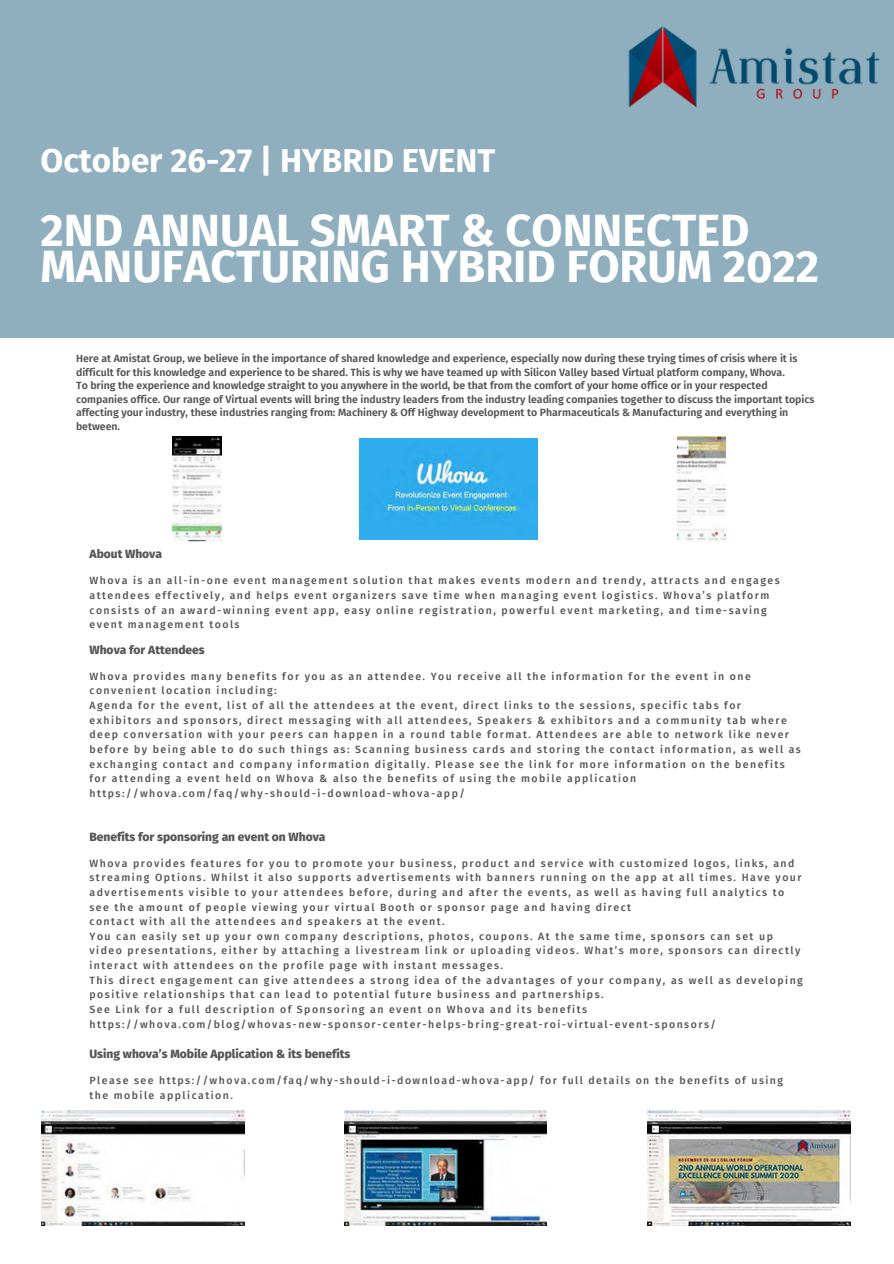
<style>
.page{position:relative;width:894px;height:1264px;background:#fff}
.page>*{position:absolute;margin:0;border:0;box-sizing:border-box;transform-origin:0 0}
.t1{font:700 45px/36.5px "Fira Sans";color:#fff}
.t2{font:700 33px "Fira Sans";color:#fff}
.t3{font:800 12px "Fira Sans";color:#555}
.t4{font:500 10.5px/14.7px "Fira Sans";letter-spacing:.14em;color:#555}
.t5{font:600 10.5px/13.5px "Fira Sans";color:#545454}
</style>
<div class="page">
<img style="left:173px;top:437px;width:48px;height:104px">
<img style="left:360px;top:439px;width:178px;height:100px">
<img style="left:41px;top:1110px;width:203px;height:115px">
<img style="left:344px;top:1110px;width:202px;height:115px">
<img style="left:647px;top:1110px;width:202px;height:115px">
<img style="left:677px;top:437px;width:48px;height:104px">
<div style="left:0;top:0;width:893px;height:338px;background:#8faebe"></div>
<img style="left:628px;top:26px;width:252px;height:82px">
<p class="t2" style="left:40px;top:141px;width:456px">October 26-27 | HYBRID EVENT</p>
<p class="t1" style="left:40px;top:209px;width:780px">2ND ANNUAL SMART &amp; CONNECTED<br>MANUFACTURING HYBRID FORUM 2022</p>
<p class="t5" style="left:76px;top:352px;width:722px">Here at Amistat Group, we believe in the importance of shared knowledge and experience, especially now during these trying times of crisis where it is difficult for this knowledge and experience to be shared. This is why we have teamed up with Silicon Valley based Virtual platform company, Whova.</p>
<p class="t5" style="left:76px;top:379px;width:693px">To bring the experience and knowledge straight to you anywhere in the world, be that from the comfort of your home office or in your respected</p>
<p class="t5" style="left:76px;top:392px;width:739px">companies office. Our range of Virtual events will bring the industry leaders from the industry leading companies together to discuss the important topics affecting your industry, these industries ranging from: Machinery &amp; Off Highway development to Pharmaceuticals &amp; Manufacturing and everything in between.</p>
<p class="t3" style="left:89px;top:547px;width:74px">About Whova</p>
<p class="t4" style="left:89px;top:573px;width:691px">Whova is an all-in-one event management solution that makes events modern and trendy, attracts and engages attendees effectively, and helps event organizers save time when managing event logistics. Whova’s platform consists of an award-winning event app, easy online registration, powerful event marketing, and time-saving event management tools</p>
<p class="t3" style="left:89px;top:642px;width:117px">Whova for Attendees</p>
<p class="t4" style="left:89px;top:669px;width:662px">Whova provides many benefits for you as an attendee. You receive all the information for the event in one</p>
<p class="t4" style="left:89px;top:683px;width:189px">convenient location including:</p>
<p class="t4" style="left:89px;top:698px;width:653px">Agenda for the event, list of all the attendees at the event, direct links to the sessions, specific tabs for</p>
<p class="t4" style="left:89px;top:713px;width:712px">exhibitors and sponsors, direct messaging with all attendees, Speakers &amp; exhibitors and a community tab where deep conversation with your peers can happen in a round table format. Attendees are able to network like never before by being able to do such things as: Scanning business cards and storing the contact information, as well as exchanging contact and company information digitally. Please see the link for more information on the benefits</p>
<p class="t4" style="left:89px;top:771px;width:548px">for attending a event held on Whova &amp; also the benefits of using the mobile application https://whova.com/faq/why-should-i-download-whova-app/</p>
<p class="t3" style="left:89px;top:829px;width:237px">Benefits for sponsoring an event on Whova</p>
<p class="t4" style="left:89px;top:855px;width:713px">Whova provides features for you to promote your business, product and service with customized logos, links, and streaming Options. Whilst it also supports advertisements with banners running on the app at all times. Have your advertisements visible to your attendees before, during and after the events, as well as having full analytics to</p>
<p class="t4" style="left:89px;top:899px;width:543px">see the amount of people viewing your virtual Booth or sponsor page and having direct</p>
<p class="t4" style="left:89px;top:914px;width:356px">contact with all the attendees and speakers at the event.</p>
<p class="t4" style="left:89px;top:929px;width:684px">You can easily set up your own company descriptions, photos, coupons. At the same time, sponsors can set up</p>
<p class="t4" style="left:89px;top:943px;width:712px">video presentations, either by attaching a livestream link or uploading videos. What’s more, sponsors can directly interact with attendees on the profile page with instant messages.</p>
<p class="t4" style="left:89px;top:972px;width:714px">This direct engagement can give attendees a strong idea of the advantages of your company, as well as developing positive relationships that can lead to potential future business and partnerships.</p>
<p class="t4" style="left:89px;top:1002px;width:627px">See Link for a full description of Sponsoring an event on Whova and its benefits https://whova.com/blog/whovas-new-sponsor-center-helps-bring-great-roi-virtual-event-sponsors/</p>
<p class="t3" style="left:89px;top:1046px;width:262px">Using whova’s Mobile Application &amp; its benefits</p>
<p class="t4" style="left:89px;top:1072px;width:695px">Please see https://whova.com/faq/why-should-i-download-whova-app/ for full details on the benefits of using the mobile application.</p>
</div>
